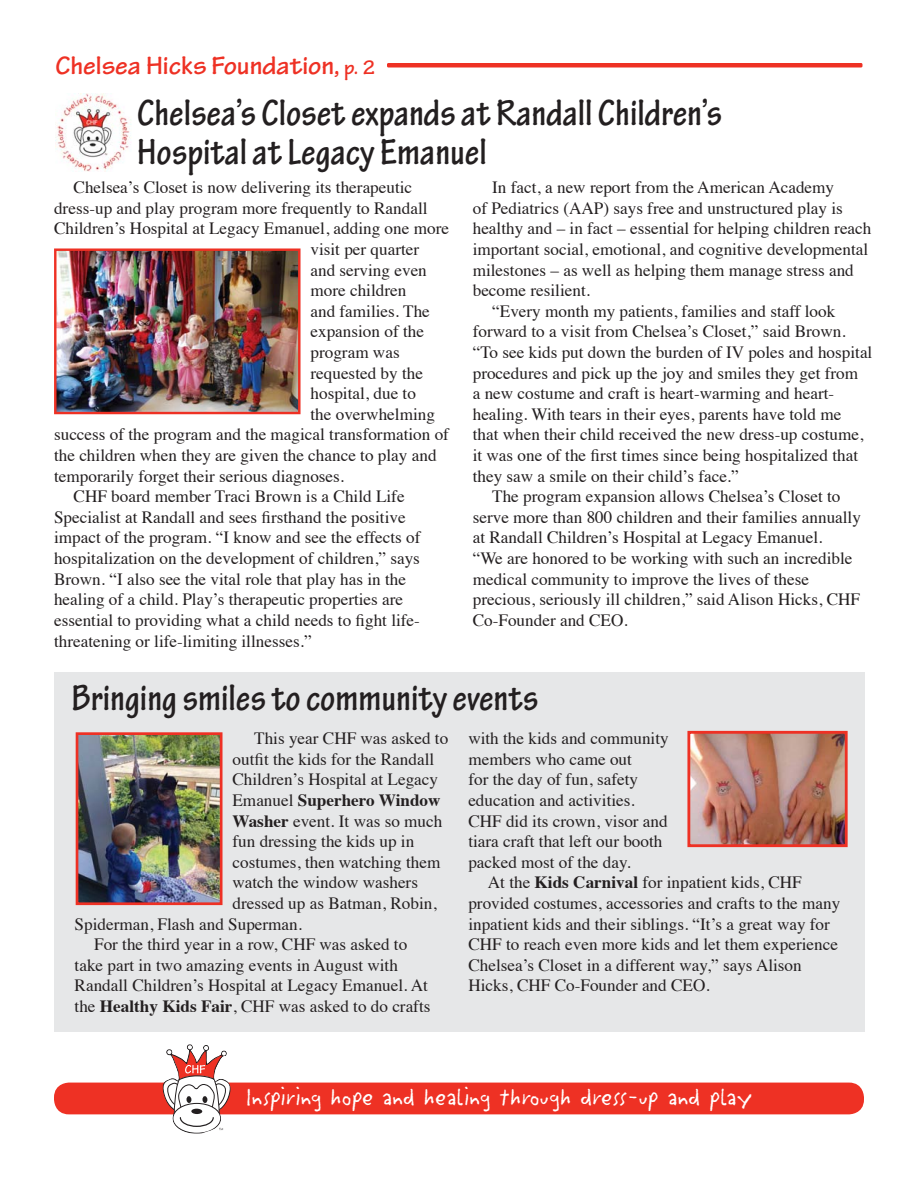
<style>
.page{position:relative;width:918px;height:1188px;background:#fff}
.page>*{position:absolute;margin:0;border:0;box-sizing:border-box;transform-origin:0 0}
.t1{font:700 condensed 39px/39px "Tekton Pro";color:#231f20}
.t2{font:27px "Litterbox ICG";color:#fff}
.t3{font:700 27px "Tekton Pro";color:#ee3124}
.t4{font:17.1px/20.5px "Times";color:#231f20}
.t5{font:700 17.1px "Times";color:#231f20}
.s1{font-size:21px}
.s2{font-weight:400}
.s3{font-weight:700}
</style>
<div class="page">
<div style="left:54px;top:1083px;width:810px;height:31px;background:#ee3124;border-radius:15px"></div>
<div style="left:172px;top:1103px;width:49px;height:31px;border:1px solid #231f20;border-radius:50%"></div>
<svg style="left:163px;top:1044px;width:69px;height:86px"></svg>
<div style="left:387px;top:63px;width:475px;height:5px;background:#ee3124;border-radius:2px"></div>
<img style="left:55px;top:94px;width:76px;height:77px">
<img style="left:57px;top:251px;width:241px;height:160px">
<div style="left:54px;top:248px;width:247px;height:166px;border:2px solid #ee3124"></div>
<div style="left:54px;top:672px;width:811px;height:359px;background:#e6e7e8"></div>
<img style="left:691px;top:735px;width:153px;height:108px">
<div style="left:687px;top:731px;width:161px;height:116px;border:3px solid #ee3124"></div>
<img style="left:80px;top:736px;width:139px;height:165px">
<div style="left:76px;top:732px;width:147px;height:173px;border:3px solid #ee3124"></div>
<h2 class="t3" style="left:56px;top:49px;width:322px">Chelsea Hicks Foundation, <span class="s1">p. 2</span></h2>
<h1 class="t1" style="left:137px;top:94px;width:586px">Chelsea’s Closet expands at Randall Children’s<br>Hospital at Legacy Emanuel</h1>
<p class="t4" style="left:74px;top:176px;width:340px">Chelsea’s Closet is now delivering its therapeutic</p>
<p class="t4" style="left:54px;top:196px;width:375px">dress-up and play program more frequently to Randall</p>
<p class="t4" style="left:54px;top:217px;width:396px">Children’s Hospital at Legacy Emanuel, adding one more</p>
<p class="t4" style="left:311px;top:237px;width:110px">visit per quarter</p>
<p class="t4" style="left:311px;top:258px;width:118px">and serving even</p>
<p class="t4" style="left:311px;top:279px;width:97px">more children</p>
<p class="t4" style="left:311px;top:299px;width:121px">and families. The</p>
<p class="t4" style="left:311px;top:320px;width:115px">expansion of the</p>
<p class="t4" style="left:311px;top:340px;width:91px">program was</p>
<p class="t4" style="left:311px;top:361px;width:114px">requested by the</p>
<p class="t4" style="left:311px;top:382px;width:107px">hospital, due to</p>
<p class="t4" style="left:311px;top:402px;width:126px">the overwhelming</p>
<p class="t4" style="left:54px;top:423px;width:396px">success of the program and the magical transformation of</p>
<p class="t4" style="left:54px;top:444px;width:384px">the children when they are given the chance to play and</p>
<p class="t4" style="left:54px;top:464px;width:292px">temporarily forget their serious diagnoses.</p>
<p class="t4" style="left:74px;top:485px;width:333px">CHF board member Traci Brown is a Child Life</p>
<p class="t4" style="left:54px;top:505px;width:353px">Specialist at Randall and sees firsthand the positive</p>
<p class="t4" style="left:54px;top:526px;width:368px">impact of the program. “I know and see the effects of</p>
<p class="t4" style="left:54px;top:547px;width:367px">hospitalization on the development of children,” says</p>
<p class="t4" style="left:54px;top:567px;width:354px">Brown. “I also see the vital role that play has in the</p>
<p class="t4" style="left:54px;top:588px;width:351px">healing of a child. Play’s therapeutic properties are</p>
<p class="t4" style="left:54px;top:608px;width:367px">essential to providing what a child needs to fight life-</p>
<p class="t4" style="left:54px;top:629px;width:259px">threatening or life-limiting illnesses.”</p>
<p class="t4" style="left:492px;top:176px;width:343px">In fact, a new report from the American Academy</p>
<p class="t4" style="left:473px;top:196px;width:372px">of Pediatrics (AAP) says free and unstructured play is</p>
<p class="t4" style="left:473px;top:217px;width:400px">healthy and – in fact – essential for helping children reach</p>
<p class="t4" style="left:473px;top:237px;width:397px">important social, emotional, and cognitive developmental</p>
<p class="t4" style="left:473px;top:258px;width:383px">milestones – as well as helping them manage stress and</p>
<p class="t4" style="left:473px;top:279px;width:119px">become resilient.</p>
<p class="t4" style="left:492px;top:299px;width:345px">“Every month my patients, families and staff look</p>
<p class="t4" style="left:473px;top:320px;width:375px">forward to a visit from Chelsea’s Closet,” said Brown.</p>
<p class="t4" style="left:473px;top:340px;width:401px">“To see kids put down the burden of IV poles and hospital</p>
<p class="t4" style="left:473px;top:361px;width:387px">procedures and pick up the joy and smiles they get from</p>
<p class="t4" style="left:473px;top:382px;width:363px">a new costume and craft is heart-warming and heart-</p>
<p class="t4" style="left:473px;top:402px;width:370px">healing. With tears in their eyes, parents have told me</p>
<p class="t4" style="left:473px;top:423px;width:392px">that when their child received the new dress-up costume,</p>
<p class="t4" style="left:473px;top:444px;width:387px">it was one of the first times since being hospitalized that</p>
<p class="t4" style="left:473px;top:464px;width:268px">they saw a smile on their child’s face.”</p>
<p class="t4" style="left:492px;top:485px;width:350px">The program expansion allows Chelsea’s Closet to</p>
<p class="t4" style="left:473px;top:505px;width:390px">serve more than 800 children and their families annually</p>
<p class="t4" style="left:473px;top:526px;width:351px">at Randall Children’s Hospital at Legacy Emanuel.</p>
<p class="t4" style="left:473px;top:547px;width:381px">“We are honored to be working with such an incredible</p>
<p class="t4" style="left:473px;top:567px;width:338px">medical community to improve the lives of these</p>
<p class="t4" style="left:473px;top:588px;width:389px">precious, seriously ill children,” said Alison Hicks, CHF</p>
<p class="t4" style="left:473px;top:608px;width:157px">Co-Founder and CEO.</p>
<h1 class="t1" style="left:71px;top:679px;width:468px">Bringing smiles to community events</h1>
<p class="t4" style="left:254px;top:727px;width:196px">This year CHF was asked to</p>
<p class="t4" style="left:233px;top:747px;width:203px">outfit the kids for the Randall</p>
<p class="t4" style="left:233px;top:768px;width:207px">Children’s Hospital at Legacy</p>
<p class="t5" style="left:233px;top:784px;width:210px"><span class="s2">Emanuel</span> Superhero Window</p>
<p class="t4" style="left:233px;top:809px;width:211px"><span class="s3">Washer</span> event. It was so much</p>
<p class="t4" style="left:233px;top:830px;width:183px">fun dressing the kids up in</p>
<p class="t4" style="left:233px;top:850px;width:209px">costumes, then watching them</p>
<p class="t4" style="left:233px;top:871px;width:187px">watch the window washers</p>
<p class="t4" style="left:233px;top:892px;width:206px">dressed up as Batman, Robin,</p>
<p class="t4" style="left:75px;top:912px;width:229px">Spiderman, Flash and Superman.</p>
<p class="t4" style="left:94px;top:933px;width:315px">For the third year in a row, CHF was asked to</p>
<p class="t4" style="left:75px;top:953px;width:325px">take part in two amazing events in August with</p>
<p class="t4" style="left:75px;top:974px;width:355px">Randall Children’s Hospital at Legacy Emanuel. At</p>
<p class="t4" style="left:75px;top:995px;width:357px">the <span class="s3">Healthy Kids Fair</span>, CHF was asked to do crafts</p>
<p class="t4" style="left:468px;top:727px;width:202px">with the kids and community members who came out<br>for the day of fun, safety education and activities.<br>CHF did its crown, visor and tiara craft that left our booth packed most of the day.</p>
<p class="t4" style="left:468px;top:871px;width:374px;text-indent:20px">At the <span class="s3">Kids Carnival</span> for inpatient kids, CHF provided costumes, accessories and crafts to the many inpatient kids and their siblings. “It’s a great way for CHF to reach even more kids and let them experience Chelsea’s Closet in a different way,” says Alison Hicks, CHF Co-Founder and CEO.</p>
<h2 class="t2" style="left:246px;top:1079px;width:508px">Inspiring hope and healing through dress-up and play</h2>
</div>
